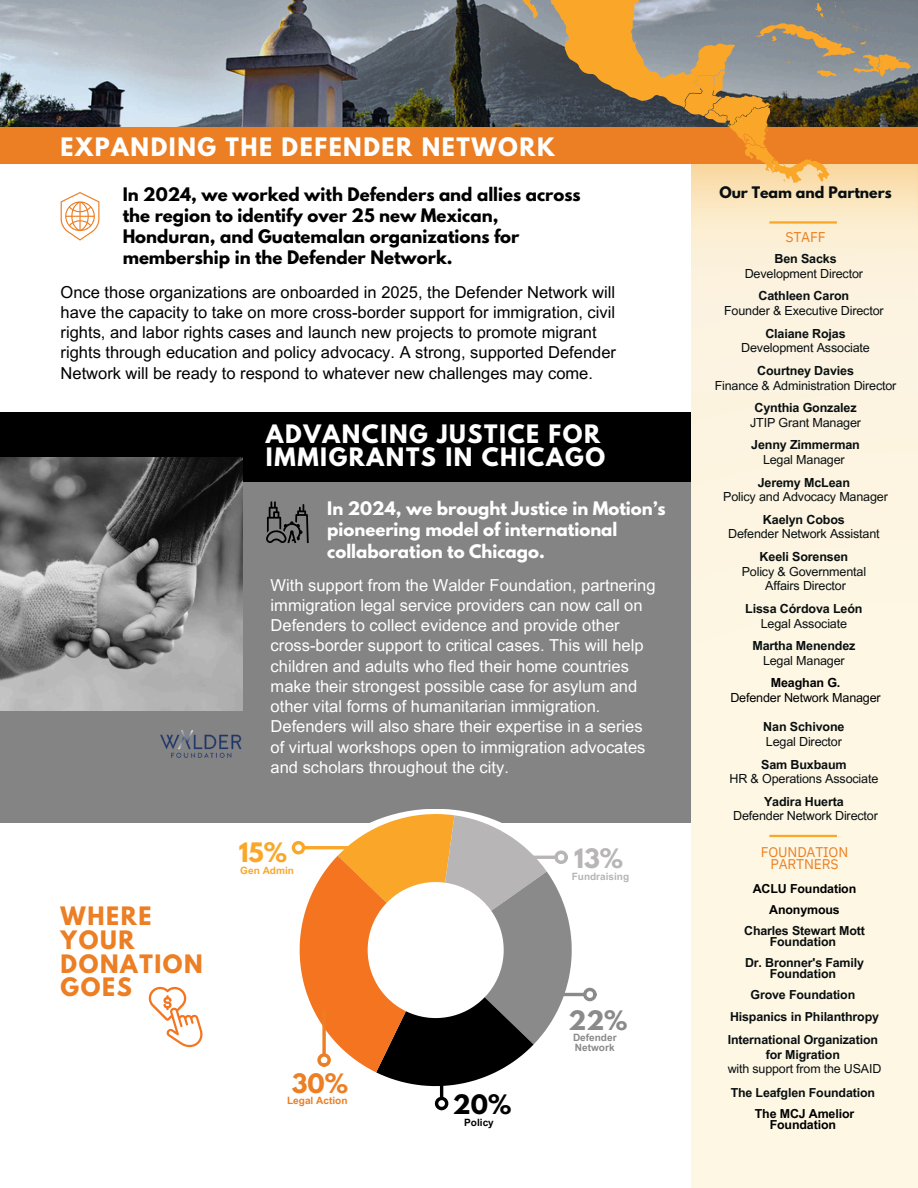
<style>
.page{position:relative;width:918px;height:1188px;background:#fff}
.page>*{position:absolute;margin:0;border:0;box-sizing:border-box;transform-origin:0 0}
.t1{font:700 23.7px "League Spartan";color:#000}
.t2{font:700 23.7px "League Spartan";color:#8a8a8a}
.t3{font:700 23.7px "League Spartan";color:#faa729}
.t4{font:700 23.7px "League Spartan";color:#b7b5b5}
.t5{font:700 23.7px "League Spartan";color:#ec7e23}
.t6{font:700 22.5px/23.7px "League Spartan";letter-spacing:.07em;color:#fff}
.t7{font:700 22.5px/23.7px "League Spartan";letter-spacing:.07em;color:#ec7e23}
.t8{font:16.5px/20.2px "Arial MT Pro";color:#fff}
.t9{font:16.5px/20.2px "Arial MT Pro";color:#000}
.t10{font:700 16.5px/21.1px "League Spartan";color:#000}
.t11{font:700 16.5px/21.1px "League Spartan";color:#fff}
.t12{font:700 14.1px "League Spartan";color:#090f10}
.t13{font:14.1px "IBM Plex Sans";letter-spacing:-.01em;color:#eb7f23}
.t14{font:13.95px/12.6px "IBM Plex Sans";letter-spacing:-.01em;color:#eb7f23;text-align:center}
.t15{font:12.6px "Arial MT Pro";letter-spacing:-.01em;color:#090f10}
.t16{font:700 12.6px "Arial MT Pro";letter-spacing:-.01em;color:#090f10}
.t17{font:12.6px "Arial MT Pro";letter-spacing:-.01em;color:#000}
.t18{font:700 12.6px "Arial MT Pro";letter-spacing:-.01em;color:#000}
.t19{font:700 12.45px/10.6px "Arial MT Pro";letter-spacing:-.01em;color:#090f10;text-align:center}
.t20{font:700 12.45px/10.6px "Arial MT Pro";letter-spacing:-.01em;color:#000;text-align:center}
.t21{font:12.45px "Arial MT Pro";letter-spacing:-.01em;color:#090f10}
.t22{font:700 10.05px/10.1px "Arial MT Pro";color:#8a8a8a}
.t23{font:700 10.05px "Arial MT Pro";color:#b7b5b5}
.t24{font:700 10.05px "Arial MT Pro";color:#ec7e23}
.t25{font:700 10.05px "Arial MT Pro";color:#faa729}
.t26{font:700 10.05px "Arial MT Pro";color:#000}
</style>
<div class="page">
<div style="left:691px;top:112px;width:227px;height:1076px;background:#fef7e4"></div>
<div style="left:691px;top:145px;width:227px;height:248px;background:linear-gradient(to bottom,#fae1b4,#fdf9f0)"></div>
<div style="left:0;top:412px;width:691px;height:70px;background:#000"></div>
<img style="left:0;top:0;width:918px;height:127px">
<div style="left:0;top:127px;width:918px;height:37px;background:#ec7e23"></div>
<svg style="left:504px;top:0;width:407px;height:184px"></svg>
<svg style="left:61px;top:192px;width:38px;height:48px"></svg>
<hr style="left:769px;top:221px;width:68px;height:3px;background:#faa729">
<hr style="left:769px;top:835px;width:68px;height:2px;background:#faa729">
<div style="left:0;top:482px;width:691px;height:341px;background:#848484"></div>
<img style="left:0;top:458px;width:243px;height:253px">
<svg style="left:266px;top:501px;width:43px;height:42px"></svg>
<img style="left:161px;top:731px;width:81px;height:27px">
<svg style="left:338px;top:809px;width:257px;height:302px"></svg>
<svg style="left:299px;top:856px;width:167px;height:221px"></svg>
<hr style="left:440px;top:1070px;width:3px;height:28px;background:#000">
<div style="left:435px;top:1097px;width:13px;height:13px;border:3px solid #000;border-radius:50%"></div>
<hr style="left:556px;top:993px;width:28px;height:3px;background:#8a8a8a">
<div style="left:583px;top:988px;width:14px;height:13px;border:3px solid #8a8a8a;border-radius:50%"></div>
<hr style="left:304px;top:846px;width:50px;height:3px;background:#faa729">
<div style="left:292px;top:841px;width:13px;height:13px;border:3px solid #faa729;border-radius:50%"></div>
<hr style="left:527px;top:856px;width:28px;height:3px;background:#b7b5b5">
<div style="left:554px;top:851px;width:14px;height:13px;border:3px solid #b7b5b5;border-radius:50%"></div>
<svg style="left:322px;top:1011px;width:4px;height:42px"></svg>
<div style="left:317px;top:1053px;width:14px;height:14px;border:3px solid #ec7e23;border-radius:50%"></div>
<svg style="left:149px;top:987px;width:54px;height:60px"></svg>
<p class="t6" style="left:61px;top:138px;width:496px">EXPANDING THE DEFENDER NETWORK</p>
<h4 class="t10" style="left:123px;top:186px;width:459px">In 2024, we worked with Defenders and allies across the region to identify over 25 new Mexican, Honduran, and Guatemalan organizations for membership in the Defender Network.</h4>
<p class="t9" style="left:61px;top:284px;width:557px">Once those organizations are onboarded in 2025, the Defender Network will have the capacity to take on more cross-border support for immigration, civil rights, and labor rights cases and launch new projects to promote migrant rights through education and policy advocacy. A strong, supported Defender Network will be ready to respond to whatever new challenges may come.</p>
<p class="t6" style="left:266px;top:425px;width:341px">ADVANCING JUSTICE FOR<br>IMMIGRANTS IN CHICAGO</p>
<h1 class="t11" style="left:327px;top:500px;width:340px">In 2024, we brought Justice in Motion’s pioneering model of international collaboration to Chicago.</h1>
<p class="t8" style="left:271px;top:577px;width:386px">With support from the Walder Foundation, partnering immigration legal service providers can now call on Defenders to collect evidence and provide other cross-border support to critical cases. This will help children and adults who fled their home countries make their strongest possible case for asylum and other vital forms of humanitarian immigration.<br>Defenders will also share their expertise in a series of virtual workshops open to immigration advocates and scholars throughout the city.</p>
<p class="t7" style="left:61px;top:907px;width:144px">WHERE<br>YOUR<br>DONATION<br>GOES</p>
<p class="t3" style="left:239px;top:841px;width:50px">15%</p>
<h2 class="t4" style="left:574px;top:847px;width:50px">13%</h2>
<h2 class="t25" style="left:240px;top:867px;width:55px">Gen Admin</h2>
<h2 class="t23" style="left:572px;top:872px;width:59px">Fundraising</h2>
<h4 class="t2" style="left:569px;top:1008px;width:61px">22%</h4>
<h2 class="t5" style="left:292px;top:1072px;width:58px">30%</h2>
<p class="t24" style="left:287px;top:1097px;width:62px">Legal Action</p>
<h3 class="t1" style="left:453px;top:1092px;width:60px">20%</h3>
<p class="t26" style="left:464px;top:1119px;width:31px">Policy</p>
<p class="t22" style="left:573px;top:1034px;width:45px">Defender<br>Network</p>
<p class="t12" style="left:719px;top:185px;width:174px">Our Team and Partners</p>
<h6 class="t13" style="left:785px;top:227px;width:42px">STAFF</h6>
<h5 class="t16" style="left:774px;top:254px;width:64px">Ben Sacks</h5>
<p class="t15" style="left:745px;top:269px;width:120px">Development Director</p>
<p class="t16" style="left:759px;top:291px;width:92px">Cathleen Caron</p>
<p class="t15" style="left:724px;top:306px;width:161px">Founder &amp; Executive Director</p>
<p class="t16" style="left:765px;top:329px;width:82px">Claiane Rojas</p>
<p class="t15" style="left:741px;top:343px;width:130px">Development Associate</p>
<p class="t16" style="left:757px;top:366px;width:98px">Courtney Davies</p>
<p class="t15" style="left:715px;top:380px;width:183px">Finance &amp; Administration Director</p>
<p class="t16" style="left:754px;top:403px;width:104px">Cynthia Gonzalez</p>
<p class="t15" style="left:750px;top:418px;width:112px">JTIP Grant Manager</p>
<p class="t16" style="left:751px;top:440px;width:110px">Jenny Zimmerman</p>
<p class="t15" style="left:763px;top:455px;width:83px">Legal Manager</p>
<p class="t16" style="left:758px;top:477px;width:94px">Jeremy McLean</p>
<p class="t15" style="left:723px;top:492px;width:166px">Policy and Advocacy Manager</p>
<p class="t16" style="left:763px;top:515px;width:83px">Kaelyn Cobos</p>
<p class="t15" style="left:728px;top:529px;width:153px">Defender Network Assistant</p>
<p class="t16" style="left:760px;top:552px;width:90px">Keeli Sorensen</p>
<p class="t15" style="left:742px;top:566px;width:126px">Policy &amp; Governmental</p>
<p class="t15" style="left:765px;top:581px;width:82px">Affairs Director</p>
<p class="t16" style="left:745px;top:604px;width:119px">Lissa Córdova León</p>
<p class="t15" style="left:761px;top:618px;width:88px">Legal Associate</p>
<p class="t16" style="left:752px;top:641px;width:105px">Martha Menendez</p>
<p class="t15" style="left:763px;top:656px;width:83px">Legal Manager</p>
<p class="t18" style="left:771px;top:678px;width:71px">Meaghan G.</p>
<p class="t17" style="left:730px;top:693px;width:152px">Defender Network Manager</p>
<p class="t16" style="left:763px;top:722px;width:83px">Nan Schivone</p>
<p class="t15" style="left:766px;top:737px;width:78px">Legal Director</p>
<p class="t16" style="left:761px;top:759px;width:87px">Sam Buxbaum</p>
<p class="t15" style="left:729px;top:774px;width:150px">HR &amp; Operations Associate</p>
<p class="t16" style="left:764px;top:797px;width:81px">Yadira Huerta</p>
<p class="t15" style="left:733px;top:811px;width:146px">Defender Network Director</p>
<p class="t14" style="left:761px;top:845px;width:89px">FOUNDATION<br>PARTNERS</p>
<p class="t20" style="left:753px;top:884px;width:105px">ACLU Foundation</p>
<p class="t20" style="left:769px;top:906px;width:72px">Anonymous</p>
<p class="t19" style="left:744px;top:927px;width:122px">Charles Stewart Mott<br>Foundation</p>
<p class="t19" style="left:745px;top:959px;width:120px">Dr. Bronner's Family<br>Foundation</p>
<p class="t19" style="left:751px;top:991px;width:106px">Grove Foundation</p>
<p class="t19" style="left:730px;top:1013px;width:151px">Hispanics in Philanthropy</p>
<p class="t19" style="left:728px;top:1036px;width:152px">International Organization</p>
<p class="t19" style="left:766px;top:1051px;width:76px">for Migration</p>
<p class="t21" style="left:728px;top:1064px;width:155px">with support from the USAID</p>
<h1 class="t19" style="left:731px;top:1088px;width:146px">The Leafglen Foundation</h1>
<h3 class="t20" style="left:755px;top:1110px;width:101px">The MCJ Amelior<br>Foundation</h3>
</div>
